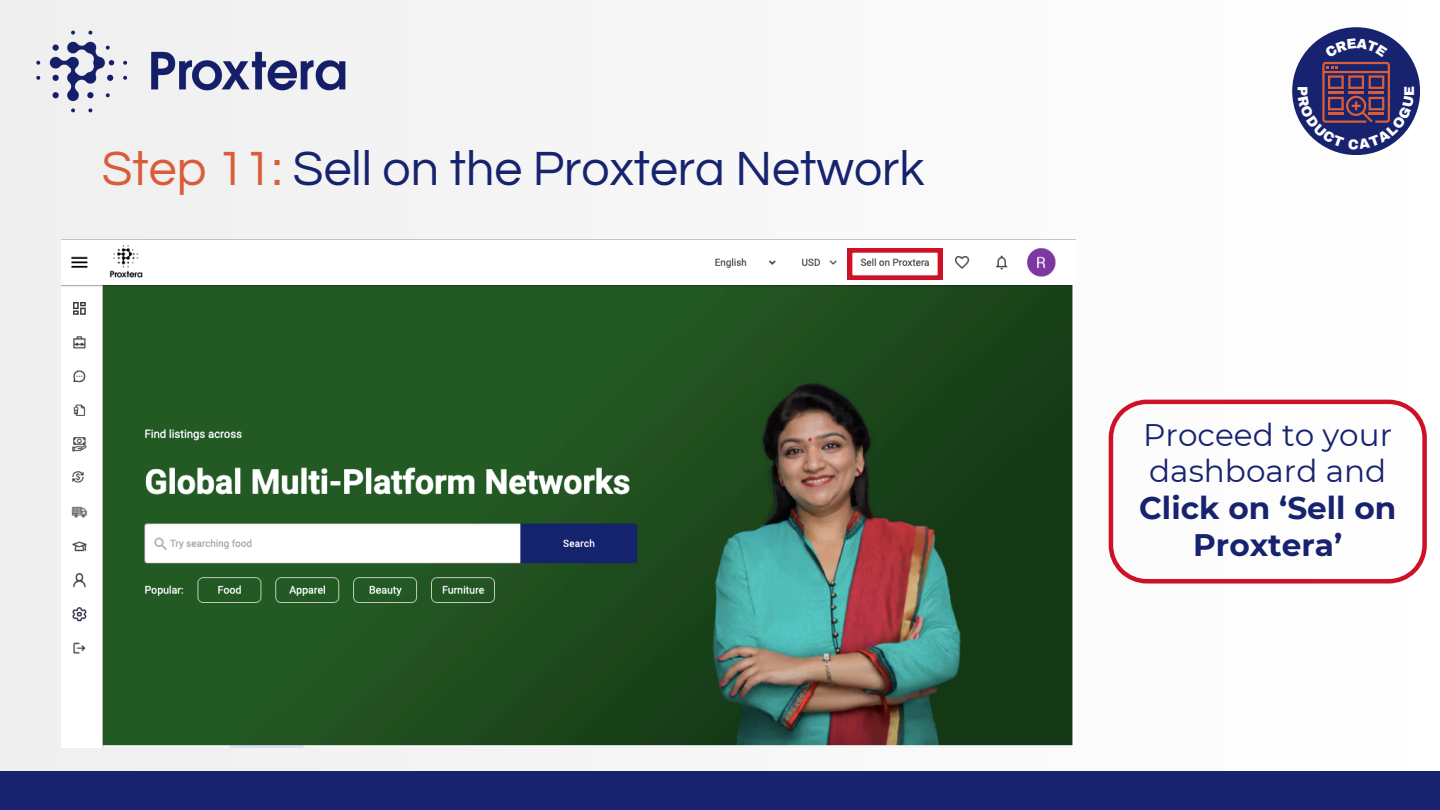
<style>
.page{position:relative;width:1440px;height:810px;background:#fff}
.page>*{position:absolute;margin:0;border:0;box-sizing:border-box;transform-origin:0 0}
.t1{font:50px "Questrial";color:#17236e}
.t2{font:31.1px/36.8px "Montserrat";color:#17236e;text-align:center}
.t3{font:900 13.9px "Archivo";color:#fff}
.s1{color:#d95d39}
.s2{font-weight:700}
</style>
<div class="page">
<svg style="left:1109px;top:400px;width:318px;height:183px"></svg>
<img style="left:34px;top:27px;width:313px;height:90px">
<div style="left:0;top:771px;width:1440px;height:39px;background:#17236e"></div>
<div style="left:1292px;top:27px;width:128px;height:128px;background:#17236e;border-radius:50%"></div>
<img style="left:62px;top:239px;width:1014px;height:509px">
<svg style="left:848px;top:248px;width:94px;height:32px"></svg>
<svg style="left:1298px;top:39px;width:116px;height:110px"></svg>
<h1 class="t1" style="left:102px;top:144px;width:824px"><span class="s1">Step 11:</span> Sell on the Proxtera Network</h1>
<p class="t3" style="left:1310px;top:86px;width:12px;rotate:90deg">P</p>
<p class="t3" style="left:1402px;top:96px;width:12px;rotate:-90deg">E</p>
<p class="t2" style="left:1139px;top:416px;width:259px">Proceed to your dashboard and<br><span class="s2">Click on ‘Sell on<br>Proxtera’</span></p>
</div>
